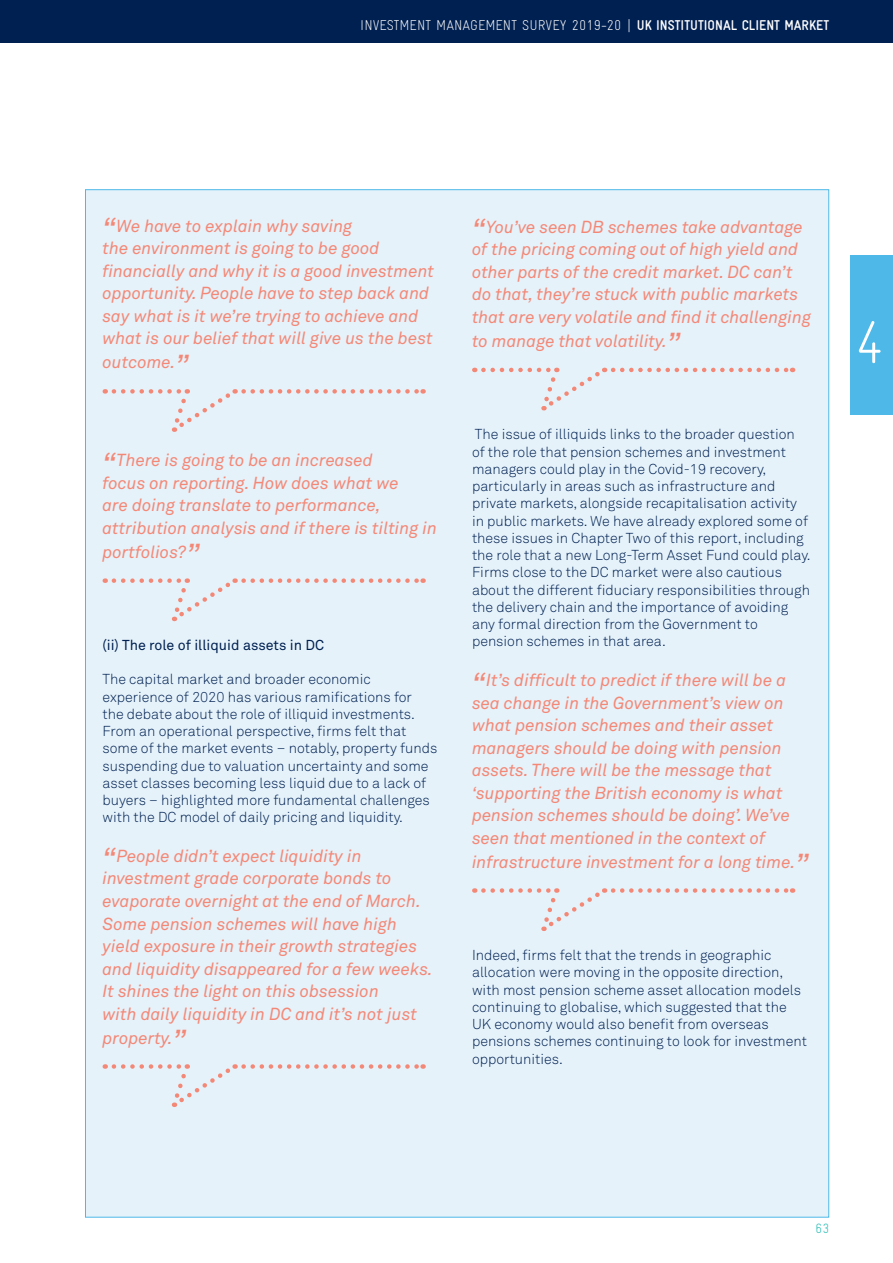
<style>
.page{position:relative;width:893px;height:1263px;background:#fff}
.page>*{position:absolute;margin:0;border:0;box-sizing:border-box;transform-origin:0 0}
.t1{font:300 60px "Gravur Condensed";color:#fff}
.quote2{font:italic 17.25px/22.6px "Akkurat Std";color:#f48877}
.t2{font:300 14.25px/17.2px "Akkurat Std";color:#002051}
.t3{font:300 14.25px "Gravur Condensed";color:#fff}
.t4{font:14.25px "Akkurat Std";color:#002051}
.t5{font:300 13.5px "Gravur Condensed";color:#22bcb3}
.s1{font-weight:700}
.s2{font-size:30px}
</style>
<div class="page">
<div style="left:0;top:0;width:893px;height:43px;background:#002051"></div>
<div style="left:850px;top:255px;width:43px;height:160px;background:#4eb9e9"></div>
<div style="left:85px;top:189px;width:744px;height:1028px;background:#e5f2fa;border:1px solid #4eb9e9"></div>
<svg style="left:114px;top:389px;width:123px;height:43px"></svg>
<svg style="left:244px;top:389px;width:180px;height:5px"></svg>
<svg style="left:114px;top:578px;width:123px;height:43px"></svg>
<svg style="left:244px;top:578px;width:180px;height:5px"></svg>
<svg style="left:114px;top:1064px;width:123px;height:43px"></svg>
<svg style="left:244px;top:1064px;width:180px;height:5px"></svg>
<svg style="left:483px;top:367px;width:123px;height:43px"></svg>
<svg style="left:613px;top:368px;width:180px;height:4px"></svg>
<svg style="left:483px;top:888px;width:123px;height:43px"></svg>
<svg style="left:613px;top:888px;width:180px;height:5px"></svg>
<p class="t3" style="left:360px;top:17px;width:470px">INVESTMENT MANAGEMENT SURVEY 2019-20 | <span class="s1">UK INSTITUTIONAL CLIENT MARKET</span></p>
<p class="quote2" style="left:102px;top:214px;width:333px"><span class="s2">“</span>We have to explain why saving<br>the environment is going to be good financially and why it is a good investment opportunity. People have to step back and say what is it we’re trying to achieve and what is our belief that will give us the best outcome.<span class="s2">”</span></p>
<p class="quote2" style="left:102px;top:449px;width:336px"><span class="s2">“</span>There is going to be an increased<br>focus on reporting. How does what we<br>are doing translate to performance, attribution analysis and if there is tilting in portfolios?<span class="s2">”</span></p>
<p class="t4" style="left:102px;top:637px;width:223px">(ii) The role of illiquid assets in DC</p>
<p class="t2" style="left:102px;top:671px;width:336px">The capital market and broader economic experience of 2020 has various ramifications for<br>the debate about the role of illiquid investments.<br>From an operational perspective, firms felt that some of the market events – notably, property funds suspending due to valuation uncertainty and some asset classes becoming less liquid due to a lack of buyers – highlighted more fundamental challenges with the DC model of daily pricing and liquidity.</p>
<p class="quote2" style="left:102px;top:845px;width:332px"><span class="s2">“</span>People didn’t expect liquidity in investment grade corporate bonds to evaporate overnight at the end of March.<br>Some pension schemes will have high yield exposure in their growth strategies and liquidity disappeared for a few weeks.<br>It shines the light on this obsession<br>with daily liquidity in DC and it’s not just property.<span class="s2">”</span></p>
<p class="quote2" style="left:472px;top:216px;width:341px"><span class="s2">“</span>You’ve seen DB schemes take advantage of the pricing coming out of high yield and other parts of the credit market. DC can’t do that, they’re stuck with public markets that are very volatile and find it challenging to manage that volatility.<span class="s2">”</span></p>
<p class="t2" style="left:472px;top:426px;width:340px">The issue of illiquids links to the broader question<br>of the role that pension schemes and investment managers could play in the Covid-19 recovery, particularly in areas such as infrastructure and private markets, alongside recapitalisation activity in public markets. We have already explored some of these issues in Chapter Two of this report, including the role that a new Long-Term Asset Fund could play.<br>Firms close to the DC market were also cautious about the different fiduciary responsibilities through the delivery chain and the importance of avoiding any formal direction from the Government to pension schemes in that area.</p>
<p class="quote2" style="left:472px;top:669px;width:339px"><span class="s2">“</span>It’s difficult to predict if there will be a sea change in the Government’s view on what pension schemes and their asset managers should be doing with pension assets. There will be the message that ‘supporting the British economy is what pension schemes should be doing’. We’ve seen that mentioned in the context of infrastructure investment for a long time.<span class="s2">”</span></p>
<p class="t2" style="left:472px;top:946px;width:336px">Indeed, firms felt that the trends in geographic allocation were moving in the opposite direction, with most pension scheme asset allocation models continuing to globalise, which suggested that the UK economy would also benefit from overseas pensions schemes continuing to look for investment opportunities.</p>
<p class="t1" style="left:855px;top:308px;width:31px">4</p>
<p class="t5" style="left:815px;top:1220px;width:15px">63</p>
</div>
